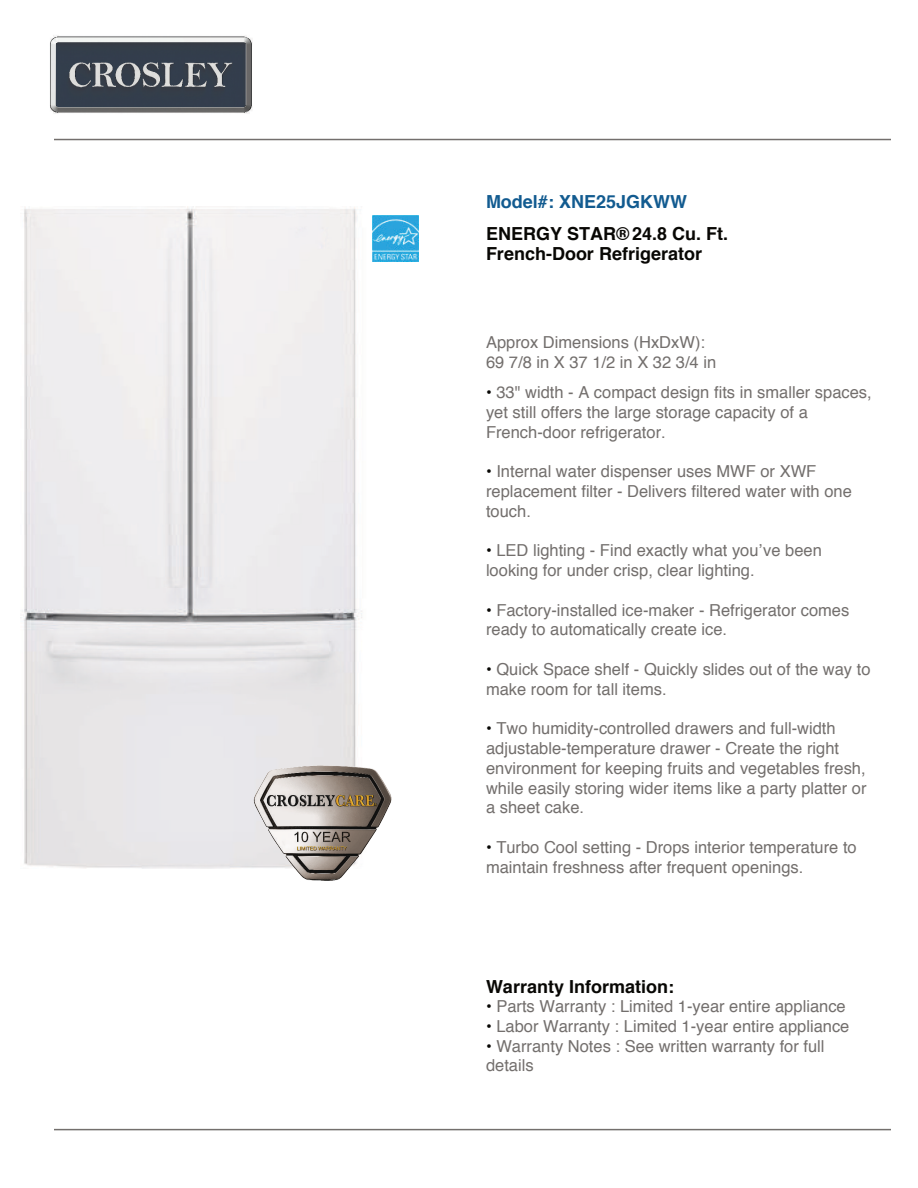
<style>
.page{position:relative;width:918px;height:1188px;background:#fff}
.page>*{position:absolute;margin:0;border:0;box-sizing:border-box;transform-origin:0 0}
.t1{font:700 18px/19.6px "Helvetica";color:#080704}
.t2{font:700 18px "Helvetica";color:#125b90}
.t3{font:16.5px/19.8px "Helvetica";color:#736f6d}
.s1{font-weight:700;color:#080704}
</style>
<div class="page">
<hr style="left:54px;top:139px;width:837px;height:1px;background:#736f6d">
<img style="left:20px;top:207px;width:399px;height:661px">
<img style="left:373px;top:216px;width:45px;height:46px">
<hr style="left:54px;top:1129px;width:837px;height:1px;background:#736f6d">
<img style="left:50px;top:35px;width:203px;height:79px">
<img style="left:252px;top:765px;width:141px;height:116px">
<p class="t2" style="left:486px;top:194px;width:203px">Model#: XNE25JGKWW</p>
<p class="t1" style="left:486px;top:225px;width:244px">ENERGY STAR® 24.8 Cu. Ft.<br>French-Door Refrigerator</p>
<p class="t3" style="left:486px;top:333px;width:232px">Approx Dimensions (HxDxW):<br>69 7/8 in X 37 1/2 in X 32 3/4 in</p>
<p class="t3" style="left:486px;top:384px;width:387px"><span class="s1">•</span> 33" width - A compact design fits in smaller spaces, yet still offers the large storage capacity of a<br>French-door refrigerator.</p>
<p class="t3" style="left:486px;top:463px;width:367px"><span class="s1">•</span> Internal water dispenser uses MWF or XWF replacement filter - Delivers filtered water with one touch.</p>
<p class="t3" style="left:486px;top:542px;width:337px"><span class="s1">•</span> LED lighting - Find exactly what you’ve been looking for under crisp, clear lighting.</p>
<p class="t3" style="left:486px;top:601px;width:365px"><span class="s1">•</span> Factory-installed ice-maker - Refrigerator comes ready to automatically create ice.</p>
<p class="t3" style="left:486px;top:660px;width:386px"><span class="s1">•</span> Quick Space shelf - Quickly slides out of the way to make room for tall items.</p>
<p class="t3" style="left:486px;top:720px;width:382px"><span class="s1">•</span> Two humidity-controlled drawers and full-width adjustable-temperature drawer - Create the right environment for keeping fruits and vegetables fresh, while easily storing wider items like a party platter or a sheet cake.</p>
<p class="t3" style="left:486px;top:838px;width:372px"><span class="s1">•</span> Turbo Cool setting - Drops interior temperature to maintain freshness after frequent openings.</p>
<p class="t1" style="left:486px;top:978px;width:190px">Warranty Information:</p>
<p class="t3" style="left:486px;top:997px;width:361px"><span class="s1">•</span> Parts Warranty : Limited 1-year entire appliance</p>
<p class="t3" style="left:486px;top:1017px;width:365px"><span class="s1">•</span> Labor Warranty : Limited 1-year entire appliance</p>
<p class="t3" style="left:486px;top:1037px;width:340px"><span class="s1">•</span> Warranty Notes : See written warranty for full details</p>
</div>
